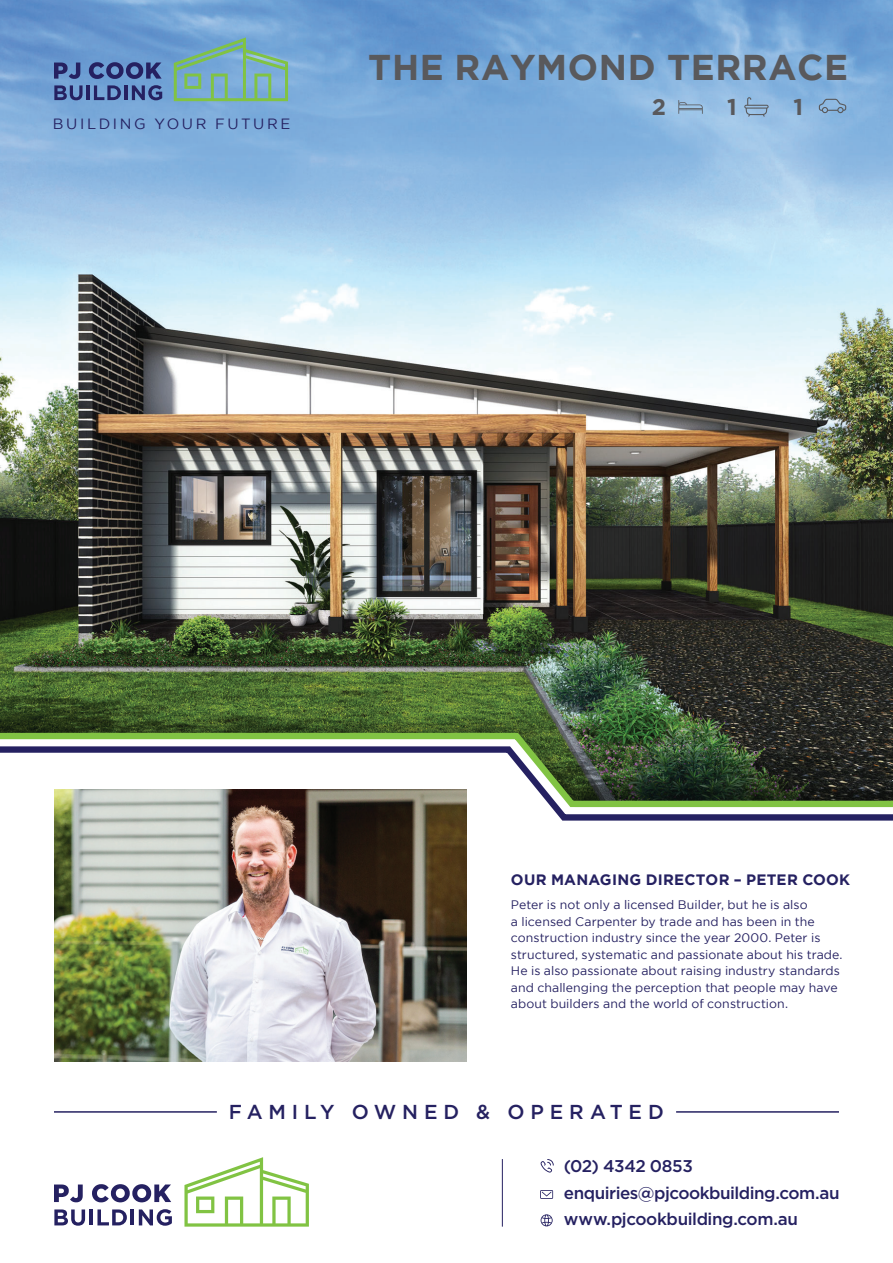
<style>
.page{position:relative;width:893px;height:1263px;background:#fff}
.page>*{position:absolute;margin:0;border:0;box-sizing:border-box;transform-origin:0 0}
.t1{font:700 35.7px "Gotham";letter-spacing:.015em;color:#59595c}
.t2{font:700 22.8px "Gotham";color:#59595c}
.t3{font:500 20.25px "Gotham";letter-spacing:.29em;color:#252161}
.t4{font:500 16.95px/26.5px "Gotham";letter-spacing:-.025em;color:#252161}
.t5{font:700 15px "Gotham";letter-spacing:.015em;color:#252161}
.t6{font:14.85px "Gotham";letter-spacing:.175em;color:#252161}
.t7{font:12.3px/16.5px "Gotham";letter-spacing:.005em;color:#252161}
</style>
<div class="page">
<img style="left:0;top:0;width:893px;height:715px">
<img style="left:0;top:715px;width:893px;height:15px">
<svg style="left:466px;top:810px;width:427px;height:14px"></svg>
<svg style="left:0;top:730px;width:893px;height:80px"></svg>
<img style="left:54px;top:789px;width:412px;height:272px">
<svg style="left:54px;top:1184px;width:29px;height:18px"></svg>
<svg style="left:92px;top:1184px;width:79px;height:18px"></svg>
<svg style="left:54px;top:1209px;width:31px;height:17px"></svg>
<hr style="left:89px;top:1209px;width:4px;height:16px;background:#252161">
<svg style="left:97px;top:1209px;width:30px;height:16px"></svg>
<hr style="left:131px;top:1209px;width:3px;height:16px;background:#252161">
<svg style="left:139px;top:1209px;width:33px;height:17px"></svg>
<svg style="left:184px;top:1157px;width:125px;height:69px"></svg>
<svg style="left:540px;top:1159px;width:14px;height:13px"></svg>
<svg style="left:540px;top:1190px;width:13px;height:9px"></svg>
<svg style="left:541px;top:1214px;width:12px;height:12px"></svg>
<hr style="left:502px;top:1159px;width:1px;height:67px;background:#252161">
<hr style="left:54px;top:1111px;width:163px;height:2px;background:#252161">
<hr style="left:676px;top:1111px;width:163px;height:2px;background:#252161">
<svg style="left:54px;top:63px;width:26px;height:16px"></svg>
<svg style="left:89px;top:62px;width:73px;height:17px"></svg>
<svg style="left:54px;top:85px;width:29px;height:15px"></svg>
<hr style="left:86px;top:85px;width:4px;height:15px;background:#252161">
<svg style="left:94px;top:85px;width:27px;height:15px"></svg>
<hr style="left:124px;top:85px;width:4px;height:15px;background:#252161">
<svg style="left:132px;top:85px;width:30px;height:15px"></svg>
<svg style="left:174px;top:37px;width:114px;height:64px;background:#79aeb1"></svg>
<svg style="left:678px;top:100px;width:25px;height:14px"></svg>
<svg style="left:744px;top:97px;width:25px;height:20px"></svg>
<svg style="left:819px;top:99px;width:27px;height:15px"></svg>
<p class="t6" style="left:53px;top:116px;width:239px">BUILDING YOUR FUTURE</p>
<p class="t1" style="left:368px;top:47px;width:481px">THE RAYMOND TERRACE</p>
<p class="t2" style="left:652px;top:94px;width:16px">2</p>
<p class="t2" style="left:727px;top:94px;width:11px">1</p>
<p class="t2" style="left:793px;top:93px;width:11px">1</p>
<p class="t5" style="left:511px;top:871px;width:341px">OUR MANAGING DIRECTOR – PETER COOK</p>
<p class="t7" style="left:511px;top:896px;width:333px">Peter is not only a licensed Builder, but he is also<br>a licensed Carpenter by trade and has been in the construction industry since the year 2000. Peter is structured, systematic and passionate about his trade.<br>He is also passionate about raising industry standards and challenging the perception that people may have about builders and the world of construction.</p>
<p class="t3" style="left:229px;top:1100px;width:436px">FAMILY OWNED &amp; OPERATED</p>
<p class="t4" style="left:564px;top:1152px;width:277px">(02) 4342 0853 enquiries@pjcookbuilding.com.au www.pjcookbuilding.com.au</p>
</div>
